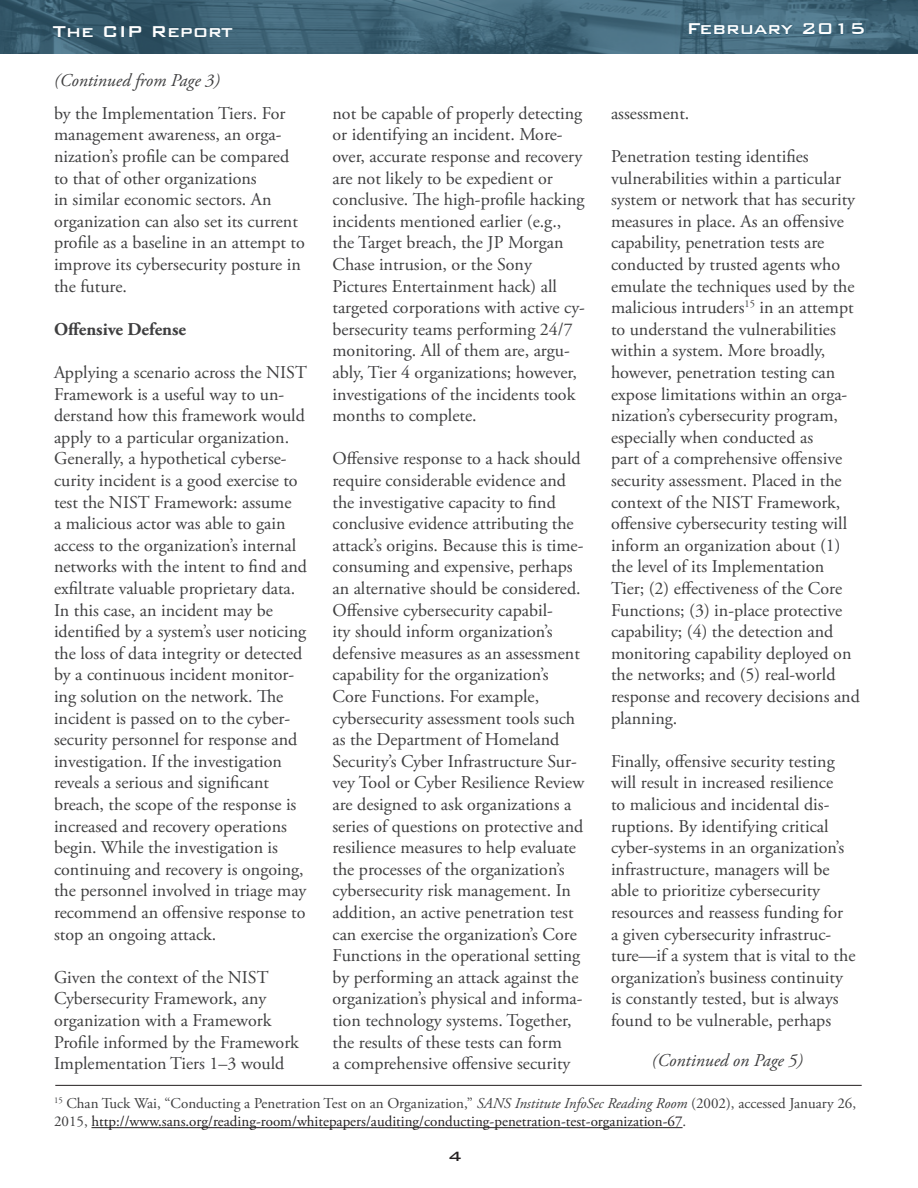
<style>
.page{position:relative;width:918px;height:1188px;background:#fff}
.page>*{position:absolute;margin:0;border:0;box-sizing:border-box;transform-origin:0 0}
.t1{font:500 21px "Bank Gothic BT";color:#fff}
.Standard_Body{font:18px/21.6px "Adobe Garamond Pro";color:#3e3e3f}
.Continued_on_Page_X{font:italic 18px "Adobe Garamond Pro";color:#3e3e3f}
.Standard_Body-2{font:700 18px "Adobe Garamond Pro";color:#3e3e3f}
.t2{font:500 18px "Bank Gothic BT";color:#231f20}
.Standard_Body-3{font:15px/18px "Adobe Garamond Pro";color:#231f20}
.s1{color:#3e3e3f}
.s2{font-style:italic;color:#3e3e3f}
</style>
<div class="page">
<img style="left:0;top:0;width:918px;height:54px">
<svg style="left:689px;top:23px;width:104px;height:12px"></svg>
<svg style="left:803px;top:23px;width:29px;height:12px"></svg>
<svg style="left:838px;top:23px;width:6px;height:12px"></svg>
<svg style="left:852px;top:23px;width:13px;height:12px"></svg>
<hr style="left:92px;top:1127px;width:591px;height:1px;background:#231f20">
<hr style="left:55px;top:1085px;width:807px;height:1px;background:#231f20">
<p class="t1" style="left:53px;top:20px;width:182px">The CIP Report</p>
<p class="t1" style="left:687px;top:17px;width:181px">February 2015</p>
<p class="Continued_on_Page_X" style="left:54px;top:70px;width:168px">(Continued from Page 3)</p>
<p class="Standard_Body" style="left:54px;top:103px;width:252px">by the Implementation Tiers. For management awareness, an orga&shy;nization’s profile can be compared to that of other organizations<br>in similar economic sectors. An organization can also set its current profile as a baseline in an attempt to improve its cybersecurity posture in the future.</p>
<p class="Standard_Body-2" style="left:54px;top:319px;width:134px">Offensive Defense</p>
<p class="Standard_Body" style="left:54px;top:362px;width:254px">Applying a scenario across the NIST Framework is a useful way to un&shy;derstand how this framework would apply to a particular organization.<br>Generally, a hypothetical cyberse&shy;curity incident is a good exercise to test the NIST Framework: assume<br>a malicious actor was able to gain access to the organization’s internal networks with the intent to find and exfiltrate valuable proprietary data.<br>In this case, an incident may be identified by a system’s user noticing the loss of data integrity or detected by a continuous incident monitor&shy;ing solution on the network. The incident is passed on to the cyber&shy;security personnel for response and investigation. If the investigation reveals a serious and significant breach, the scope of the response is increased and recovery operations begin. While the investigation is continuing and recovery is ongoing, the personnel involved in triage may recommend an offensive response to stop an ongoing attack.</p>
<p class="Standard_Body" style="left:54px;top:967px;width:246px">Given the context of the NIST<br>Cybersecurity Framework, any organization with a Framework<br>Profile informed by the Framework<br>Implementation Tiers 1–3 would</p>
<p class="Standard_Body" style="left:333px;top:103px;width:254px">not be capable of properly detecting or identifying an incident. More&shy;over, accurate response and recovery are not likely to be expedient or conclusive. The high-profile hacking incidents mentioned earlier (e.g., the Target breach, the JP Morgan Chase intrusion, or the Sony Pictures Entertainment hack) all targeted corporations with active cy&shy;bersecurity teams performing 24/7 monitoring. All of them are, argu&shy;ably, Tier 4 organizations; however, investigations of the incidents took months to complete.</p>
<p class="Standard_Body" style="left:333px;top:449px;width:253px">Offensive response to a hack should require considerable evidence and the investigative capacity to find conclusive evidence attributing the attack’s origins. Because this is time&shy;consuming and expensive, perhaps an alternative should be considered.<br>Offensive cybersecurity capabil-<br>ity should inform organization’s defensive measures as an assessment capability for the organization’s Core Functions. For example, cybersecurity assessment tools such as the Department of Homeland Security’s Cyber Infrastructure Sur&shy;vey Tool or Cyber Resilience Review are designed to ask organizations a series of questions on protective and resilience measures to help evaluate the processes of the organization’s cybersecurity risk management. In addition, an active penetration test can exercise the organization’s Core Functions in the operational setting by performing an attack against the organization’s physical and informa&shy;tion technology systems. Together, the results of these tests can form<br>a comprehensive offensive security</p>
<p class="Standard_Body" style="left:611px;top:103px;width:80px">assessment.</p>
<p class="Standard_Body" style="left:611px;top:146px;width:250px">Penetration testing identifies vulnerabilities within a particular system or network that has security measures in place. As an offensive capability, penetration tests are conducted by trusted agents who emulate the techniques used by the malicious intruders<sup>15</sup> in an attempt to understand the vulnerabilities within a system. More broadly, however, penetration testing can expose limitations within an orga&shy;nization’s cybersecurity program, especially when conducted as<br>part of a comprehensive offensive security assessment. Placed in the context of the NIST Framework, offensive cybersecurity testing will inform an organization about (1) the level of its Implementation Tier; (2) effectiveness of the Core Functions; (3) in-place protective capability; (4) the detection and monitoring capability deployed on the networks; and (5) real-world response and recovery decisions and planning.</p>
<p class="Standard_Body" style="left:611px;top:751px;width:246px">Finally, offensive security testing will result in increased resilience<br>to malicious and incidental dis&shy;ruptions. By identifying critical cyber-systems in an organization’s infrastructure, managers will be able to prioritize cybersecurity resources and reassess funding for<br>a given cybersecurity infrastruc&shy;ture—if a system that is vital to the organization’s business continuity is constantly tested, but is always found to be vulnerable, perhaps</p>
<p class="Continued_on_Page_X" style="left:652px;top:1049px;width:153px">(Continued on Page 5)</p>
<p class="Standard_Body-3" style="left:54px;top:1095px;width:804px"><sup>15</sup> <span class="s1">Chan Tuck Wai, “Conducting a Penetration Test on an Organization,”</span> <span class="s2">SANS Institute InfoSec Reading Room</span> <span class="s1">(2002), accessed January 26,<br>2015,</span> http://www.sans.org/reading-room/whitepapers/auditing/conducting-penetration-test-organization-67<span class="s1">.</span></p>
<p class="t2" style="left:448px;top:1147px;width:15px">4</p>
</div>
